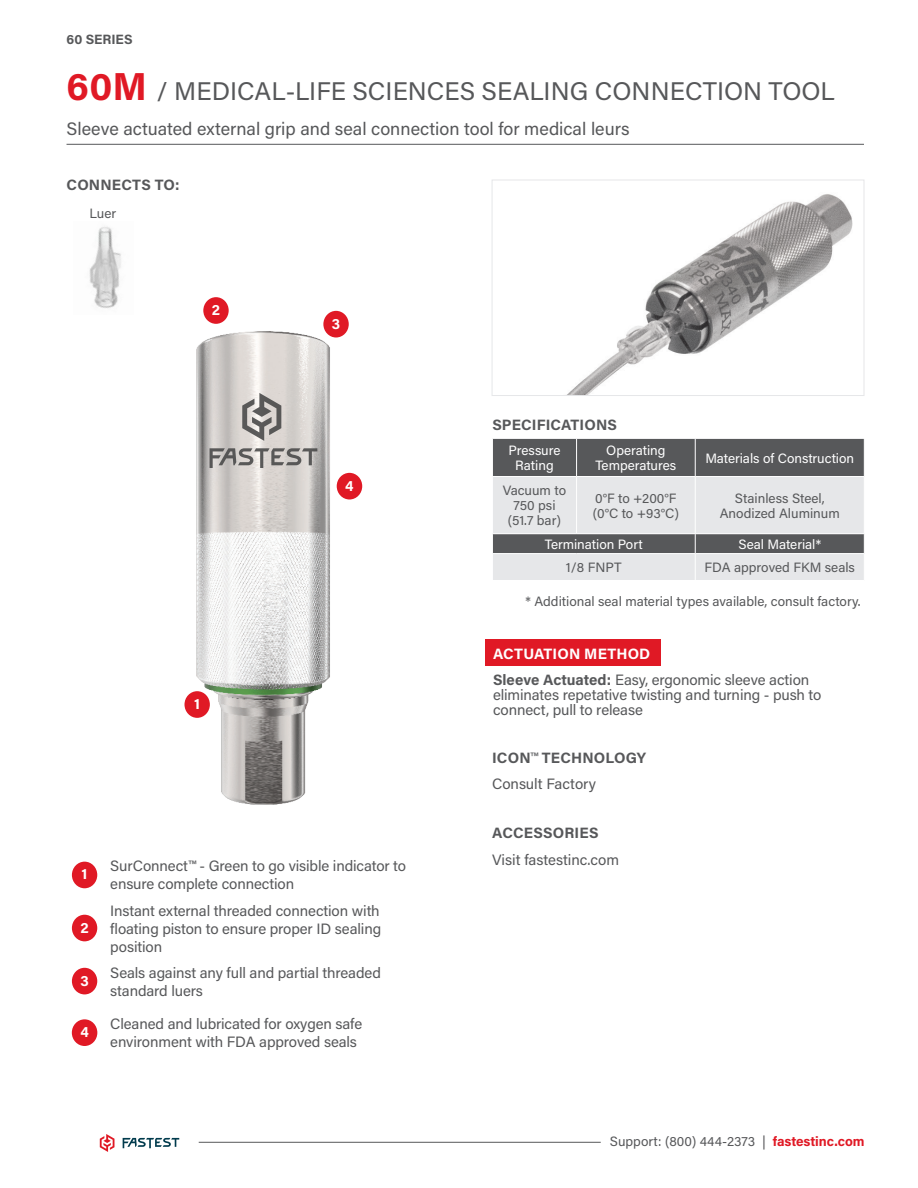
<style>
.page{position:relative;width:918px;height:1188px;background:#fff}
.page>*{position:absolute;margin:0;border:0;box-sizing:border-box;transform-origin:0 0}
.t1{font:25.5px "Acumin Pro";color:#57585a}
.t2{font:18px "Acumin Pro";color:#57585a}
.Table___Label_body{font:15px/18px "Acumin Pro";letter-spacing:-.01em;color:#57585a}
.Subhead_80_Black{font:700 15px "Acumin Pro";letter-spacing:.01em;color:#57585a}
.t3{font:700 15px "Acumin Pro";letter-spacing:.01em;color:#fff}
.Body_copy{font:15px "Acumin Pro";color:#57585a}
.Table___Label_body-2{font:13.5px/15px "Acumin Pro";color:#57585a;text-align:center}
.Footnote_copy{font:13.5px "Acumin Pro";color:#57585a}
.Table___Label_body-3{font:13.5px/15px "Acumin Pro";color:#fff;text-align:center}
.t4{font:700 13.5px "Acumin Pro";color:#57585a}
.s1{font-weight:700;font-size:39px;color:#e01925}
.s2{font-weight:700}
.s3{font-weight:400}
.s4{font-weight:700;color:#e01925}
</style>
<div class="page">
<div style="left:485px;top:639px;width:175px;height:27px;background:#e01925"></div>
<svg style="left:492px;top:438px;width:373px;height:142px;background:#afb0b2"></svg>
<img style="left:568px;top:194px;width:285px;height:200px">
<div style="left:492px;top:180px;width:372px;height:216px;border:1px solid #e6e7e9"></div>
<hr style="left:67px;top:144px;width:797px;height:1px;background:#57585a">
<img style="left:186px;top:322px;width:177px;height:483px">
<div style="left:184px;top:691px;width:26px;height:27px;background:#e01925;border-radius:50%"></div>
<div style="left:203px;top:297px;width:26px;height:27px;background:#e01925;border-radius:50%"></div>
<div style="left:323px;top:311px;width:26px;height:27px;background:#e01925;border-radius:50%"></div>
<div style="left:337px;top:473px;width:25px;height:27px;background:#e01925;border-radius:50%"></div>
<div style="left:72px;top:862px;width:25px;height:26px;background:#e01925;border-radius:50%"></div>
<div style="left:72px;top:915px;width:25px;height:26px;background:#e01925;border-radius:50%"></div>
<div style="left:72px;top:968px;width:25px;height:26px;background:#e01925;border-radius:50%"></div>
<div style="left:72px;top:1019px;width:25px;height:27px;background:#e01925;border-radius:50%"></div>
<img style="left:89px;top:226px;width:32px;height:83px">
<svg style="left:242px;top:393px;width:39px;height:48px;background:#a8a5a2"></svg>
<svg style="left:210px;top:448px;width:107px;height:20px;background:#a6a3a1"></svg>
<hr style="left:199px;top:1142px;width:402px;height:1px;background:#57585a">
<svg style="left:100px;top:1134px;width:14px;height:18px"></svg>
<svg style="left:123px;top:1138px;width:56px;height:10px"></svg>
<p class="t4" style="left:67px;top:30px;width:68px">60 SERIES</p>
<p class="t1" style="left:67px;top:73px;width:770px"><span class="s1">60M</span> / MEDICAL-LIFE SCIENCES SEALING CONNECTION TOOL</p>
<p class="t2" style="left:67px;top:117px;width:565px">Sleeve actuated external grip and seal connection tool for medical leurs</p>
<p class="Subhead_80_Black" style="left:67px;top:175px;width:115px">CONNECTS TO:</p>
<p class="Footnote_copy" style="left:89px;top:204px;width:28px">Luer</p>
<p class="t3" style="left:212px;top:299px;width:10px">2</p>
<p class="t3" style="left:194px;top:693px;width:7px">1</p>
<p class="t3" style="left:332px;top:313px;width:10px">3</p>
<p class="t3" style="left:345px;top:475px;width:10px">4</p>
<p class="t3" style="left:82px;top:864px;width:7px">1</p>
<p class="Table___Label_body" style="left:110px;top:857px;width:297px">SurConnect™ - Green to go visible indicator to ensure complete connection</p>
<p class="t3" style="left:80px;top:917px;width:10px">2</p>
<p class="Table___Label_body" style="left:110px;top:901px;width:272px;text-align:justify">Instant external threaded connection with floating piston to ensure proper ID sealing position</p>
<p class="t3" style="left:80px;top:970px;width:10px">3</p>
<p class="Table___Label_body" style="left:110px;top:963px;width:272px">Seals against any full and partial threaded standard luers</p>
<p class="t3" style="left:80px;top:1021px;width:10px">4</p>
<p class="Table___Label_body" style="left:110px;top:1014px;width:253px">Cleaned and lubricated for oxygen safe environment with FDA approved seals</p>
<p class="Subhead_80_Black" style="left:492px;top:414px;width:126px">SPECIFICATIONS</p>
<p class="Table___Label_body-3" style="left:508px;top:442px;width:54px">Pressure<br>Rating</p>
<p class="Table___Label_body-3" style="left:595px;top:442px;width:82px">Operating<br>Temperatures</p>
<p class="Table___Label_body-3" style="left:705px;top:450px;width:150px">Materials of Construction</p>
<p class="Table___Label_body-2" style="left:503px;top:482px;width:65px">Vacuum to</p>
<p class="Table___Label_body-2" style="left:508px;top:497px;width:55px">750 psi (51.7 bar)</p>
<p class="Table___Label_body-2" style="left:593px;top:490px;width:88px;text-align:left">0°F to +200°F (0°C to +93°C)</p>
<p class="Table___Label_body-2" style="left:735px;top:490px;width:91px">Stainless Steel,</p>
<p class="Table___Label_body-2" style="left:720px;top:505px;width:122px">Anodized Aluminum</p>
<p class="Table___Label_body-3" style="left:545px;top:536px;width:100px">Termination Port</p>
<p class="Table___Label_body-3" style="left:738px;top:536px;width:84px">Seal Material*</p>
<p class="Table___Label_body-2" style="left:566px;top:559px;width:57px">1/8 FNPT</p>
<p class="Table___Label_body-2" style="left:705px;top:559px;width:152px">FDA approved FKM seals</p>
<p class="Footnote_copy" style="left:526px;top:592px;width:337px">* Additional seal material types available, consult factory.</p>
<p class="t3" style="left:493px;top:643px;width:159px">ACTUATION METHOD</p>
<p class="Table___Label_body" style="left:493px;top:672px;width:330px;line-height:15px"><span class="s2">Sleeve Actuated:</span> Easy, ergonomic sleeve action eliminates repetative twisting and turning - push to connect, pull to release</p>
<p class="Subhead_80_Black" style="left:492px;top:747px;width:156px">ICON<span class="s3">™</span> TECHNOLOGY</p>
<p class="Body_copy" style="left:492px;top:774px;width:106px">Consult Factory</p>
<p class="Subhead_80_Black" style="left:492px;top:823px;width:108px">ACCESSORIES</p>
<p class="Table___Label_body" style="left:492px;top:850px;width:129px">Visit fastestinc.com</p>
<p class="Footnote_copy" style="left:610px;top:1132px;width:256px">Support: (800) 444-2373 | <span class="s4">fastestinc.com</span></p>
</div>
